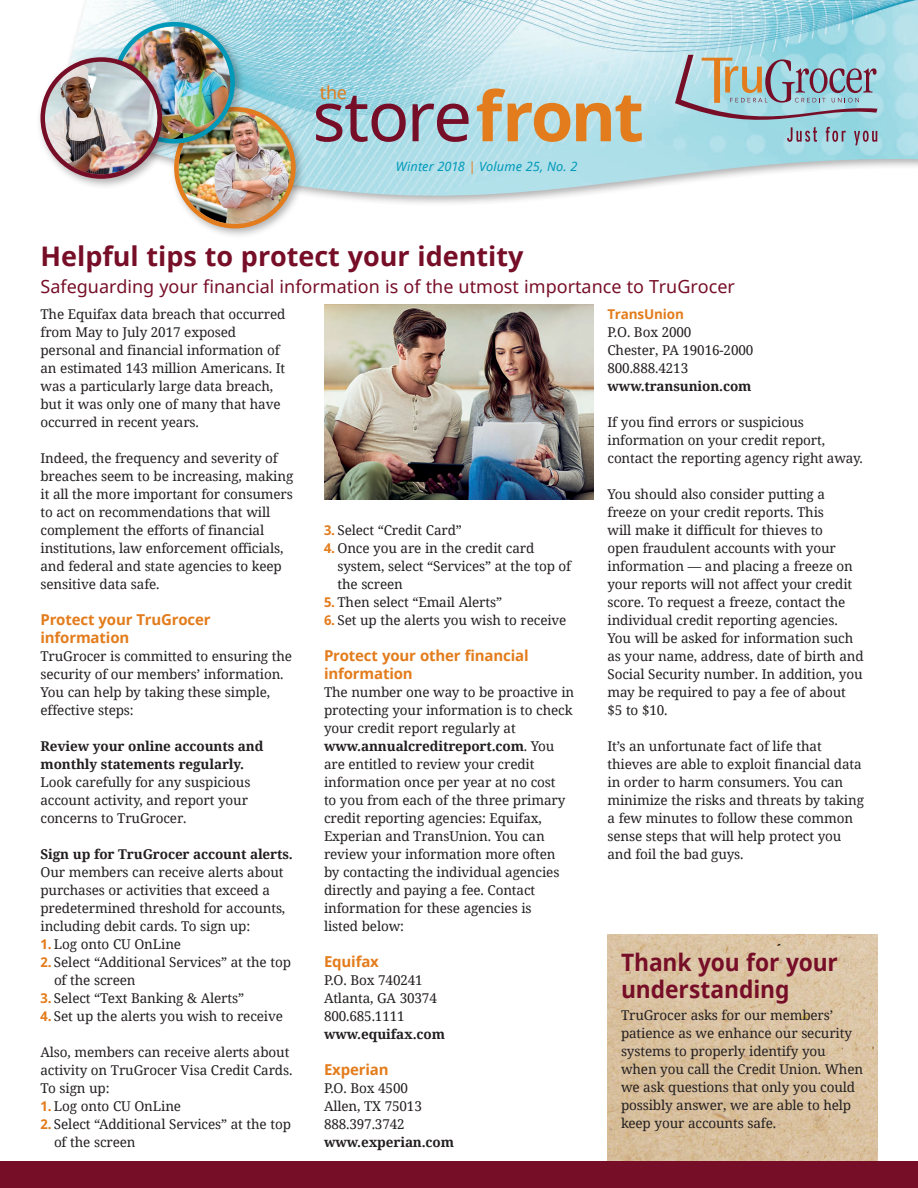
<style>
.page{position:relative;width:918px;height:1188px;background:#fff}
.page>*{position:absolute;margin:0;border:0;box-sizing:border-box;transform-origin:0 0}
.t1{font:69px "Noto Sans";letter-spacing:-.025em;color:#770e28}
.t2{font:700 27px "Noto Sans";color:#770e28}
.headlines{font:700 24px/27px "Noto Sans";letter-spacing:-.005em;color:#770e28;scale:.95 1}
.t3{font:18px "Noto Sans";color:#770e28}
.t4{font:18px "Noto Sans";color:#e37c1c}
.headlines-2{font:700 15px/18px "Noto Sans";letter-spacing:-.01em;color:#e37c1c}
.headlines-3{font:13.5px/18px "Noto Serif";letter-spacing:-.01em;color:#231f20}
.headlines-4{font:700 13.5px "Noto Serif";letter-spacing:-.01em;color:#231f20}
.headlines-5{font:700 13.5px "Noto Sans";letter-spacing:-.01em;color:#e37c1c}
.secondary_head{font:italic 12.75px "Noto Sans";letter-spacing:.01em;color:#0099b9}
.s1{font-weight:700;color:#e37c1c}
.s2{color:#e37c1c}
.s3{font-weight:700}
.s4{font-family:"Noto Sans";font-weight:700;color:#e37c1c}
</style>
<div class="page">
<img style="left:608px;top:935px;width:270px;height:226px">
<img style="left:72px;top:0;width:846px;height:203px">
<div style="left:170px;top:103px;width:136px;height:136px;background:#231f20;opacity:.35"></div>
<img style="left:179px;top:111px;width:112px;height:113px;border-radius:56px">
<div style="left:174px;top:107px;width:122px;height:121px;border:4px solid #e37c1c;border-radius:50%"></div>
<svg style="left:675px;top:55px;width:203px;height:90px;background:#9fbbc3"></svg>
<div style="left:0;top:1161px;width:918px;height:27px;background:#770e28"></div>
<div style="left:109px;top:18px;width:136px;height:136px;background:#231f20;opacity:.35"></div>
<img style="left:118px;top:26px;width:112px;height:113px;border-radius:56px">
<div style="left:113px;top:22px;width:122px;height:121px;border:4px solid #0099b9;border-radius:50%"></div>
<div style="left:36px;top:53px;width:137px;height:136px;background:#231f20;opacity:.35"></div>
<img style="left:45px;top:62px;width:113px;height:112px;border-radius:56px">
<div style="left:40px;top:57px;width:122px;height:122px;border:4px solid #770e28;border-radius:50%"></div>
<img style="left:325px;top:304px;width:268px;height:196px">
<p class="t4" style="left:320px;top:80px;width:29px">the</p>
<p class="t1" style="left:313px;top:69px;width:333px">store<span class="s1">front</span></p>
<p class="secondary_head" style="left:396px;top:157px;width:183px">Winter 2018 <span class="s2">|</span> Volume 25, No. 2</p>
<p class="t2" style="left:40px;top:237px;width:485px">Helpful tips to protect your identity</p>
<p class="t3" style="left:40px;top:274px;width:696px">Safeguarding your financial information is of the utmost importance to TruGrocer</p>
<p class="headlines-3" style="left:40px;top:304px;width:246px">The Equifax data breach that occurred from May to July 2017 exposed personal and financial information of an estimated 143 million Americans. It was a particularly large data breach, but it was only one of many that have occurred in recent years.</p>
<p class="headlines-3" style="left:40px;top:448px;width:254px">Indeed, the frequency and severity of breaches seem to be increasing, making it all the more important for consumers to act on recommendations that will complement the efforts of financial institutions, law enforcement officials, and federal and state agencies to keep sensitive data safe.</p>
<p class="headlines-2" style="left:40px;top:611px;width:172px">Protect your TruGrocer information</p>
<p class="headlines-3" style="left:40px;top:646px;width:253px">TruGrocer is committed to ensuring the security of our members’ information.<br>You can help by taking these simple, effective steps:</p>
<p class="headlines-3" style="left:40px;top:736px;width:225px"><span class="s3">Review your online accounts and monthly statements regularly.<br></span>Look carefully for any suspicious account activity, and report your concerns to TruGrocer.</p>
<p class="headlines-3" style="left:40px;top:844px;width:254px"><span class="s3">Sign up for TruGrocer account alerts.<br></span>Our members can receive alerts about purchases or activities that exceed a predetermined threshold for accounts, including debit cards. To sign up:</p>
<p class="headlines-3" style="left:40px;top:934px;width:142px"><span class="s4">1.</span> Log onto CU OnLine</p>
<p class="headlines-3" style="left:54px;top:952px;width:238px;text-indent:-14px"><span class="s4">2.</span> Select “Additional Services” at the top of the screen</p>
<p class="headlines-3" style="left:40px;top:988px;width:205px"><span class="s4">3.</span> Select “Text Banking &amp; Alerts”</p>
<p class="headlines-3" style="left:40px;top:1006px;width:244px"><span class="s4">4.</span> Set up the alerts you wish to receive</p>
<p class="headlines-3" style="left:40px;top:1042px;width:253px">Also, members can receive alerts about activity on TruGrocer Visa Credit Cards.<br>To sign up:</p>
<p class="headlines-3" style="left:40px;top:1096px;width:142px"><span class="s4">1.</span> Log onto CU OnLine</p>
<p class="headlines-3" style="left:54px;top:1114px;width:238px;text-indent:-14px"><span class="s4">2.</span> Select “Additional Services” at the top of the screen</p>
<p class="headlines-3" style="left:324px;top:520px;width:139px"><span class="s4">3.</span> Select “Credit Card”</p>
<p class="headlines-3" style="left:338px;top:538px;width:235px;text-indent:-14px"><span class="s4">4.</span> Once you are in the credit card system, select “Services” at the top of the screen</p>
<p class="headlines-3" style="left:324px;top:592px;width:180px"><span class="s4">5.</span> Then select “Email Alerts”</p>
<p class="headlines-3" style="left:324px;top:610px;width:244px"><span class="s4">6.</span> Set up the alerts you wish to receive</p>
<p class="headlines-2" style="left:324px;top:647px;width:206px">Protect your other financial information</p>
<p class="headlines-3" style="left:324px;top:682px;width:252px">The number one way to be proactive in protecting your information is to check your credit report regularly at <span class="s3">www.annualcreditreport.com</span>. You are entitled to review your credit information once per year at no cost<br>to you from each of the three primary credit reporting agencies: Equifax, Experian and TransUnion. You can review your information more often by contacting the individual agencies directly and paying a fee. Contact information for these agencies is<br>listed below:</p>
<p class="headlines-2" style="left:324px;top:953px;width:56px">Equifax</p>
<p class="headlines-3" style="left:324px;top:970px;width:100px">P.O. Box 740241</p>
<p class="headlines-3" style="left:324px;top:988px;width:114px">Atlanta, GA 30374</p>
<p class="headlines-3" style="left:324px;top:1006px;width:82px">800.685.1111</p>
<p class="headlines-4" style="left:324px;top:1024px;width:122px">www.equifax.com</p>
<p class="headlines-2" style="left:324px;top:1061px;width:66px">Experian</p>
<p class="headlines-3" style="left:324px;top:1078px;width:86px">P.O. Box 4500</p>
<p class="headlines-3" style="left:324px;top:1096px;width:99px">Allen, TX 75013</p>
<p class="headlines-3" style="left:324px;top:1114px;width:82px">888.397.3742</p>
<p class="headlines-4" style="left:324px;top:1132px;width:132px">www.experian.com</p>
<p class="headlines-5" style="left:608px;top:304px;width:78px">TransUnion</p>
<p class="headlines-3" style="left:608px;top:322px;width:86px">P.O. Box 2000</p>
<p class="headlines-3" style="left:608px;top:340px;width:147px">Chester, PA 19016-2000</p>
<p class="headlines-3" style="left:608px;top:358px;width:82px">800.888.4213</p>
<p class="headlines-4" style="left:608px;top:376px;width:146px">www.transunion.com</p>
<p class="headlines-3" style="left:608px;top:412px;width:257px">If you find errors or suspicious information on your credit report, contact the reporting agency right away.</p>
<p class="headlines-3" style="left:608px;top:484px;width:258px">You should also consider putting a freeze on your credit reports. This<br>will make it difficult for thieves to<br>open fraudulent accounts with your information — and placing a freeze on your reports will not affect your credit score. To request a freeze, contact the individual credit reporting agencies.<br>You will be asked for information such as your name, address, date of birth and Social Security number. In addition, you may be required to pay a fee of about $5 to $10.</p>
<p class="headlines-3" style="left:608px;top:736px;width:258px">It’s an unfortunate fact of life that thieves are able to exploit financial data in order to harm consumers. You can minimize the risks and threats by taking a few minutes to follow these common sense steps that will help protect you and foil the bad guys.</p>
<p class="headlines" style="left:621px;top:950px;width:230px">Thank you for your understanding</p>
<p class="headlines-3" style="left:621px;top:1006px;width:244px">TruGrocer asks for our members’ patience as we enhance our security systems to properly identify you when you call the Credit Union. When we ask questions that only you could possibly answer, we are able to help keep your accounts safe.</p>
</div>
